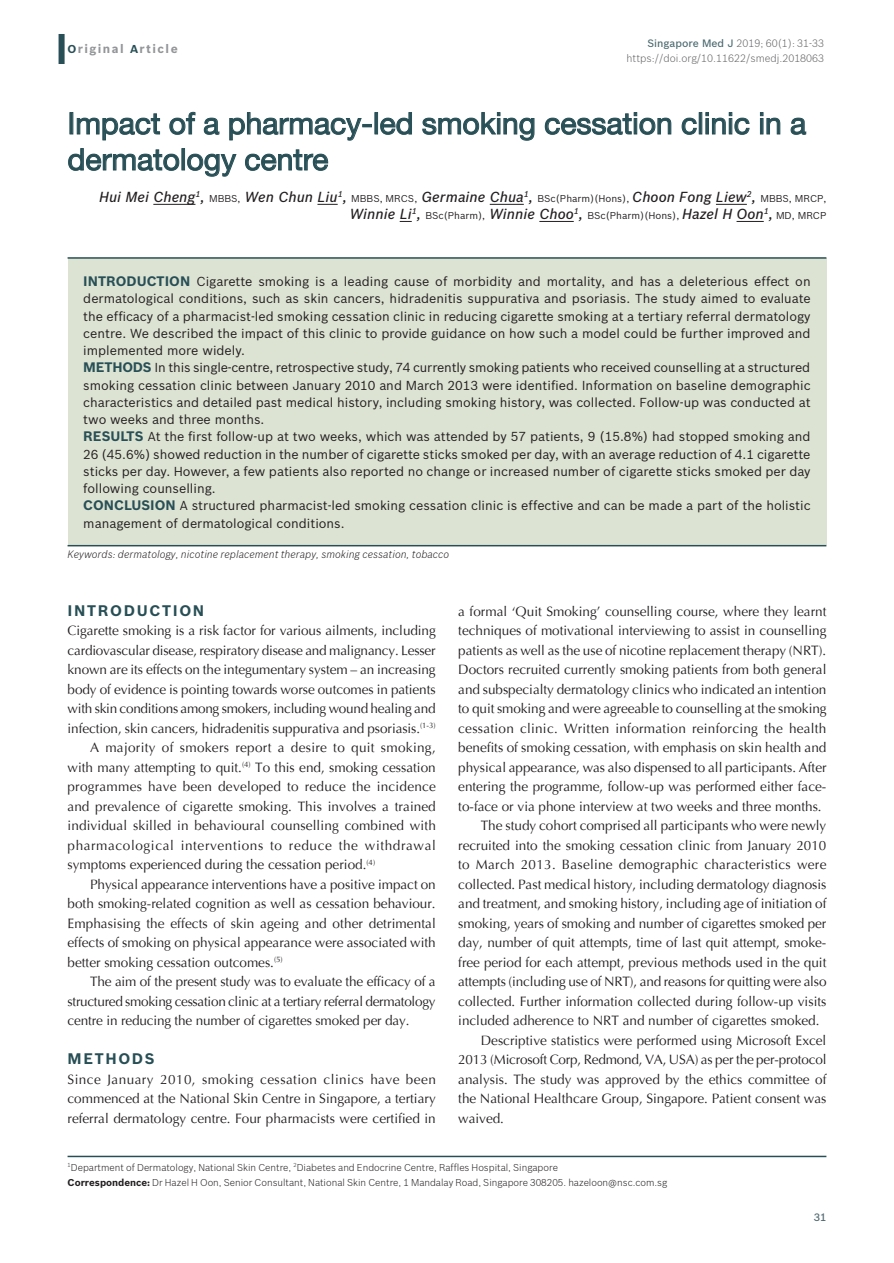
<style>
.page{position:relative;width:894px;height:1263px;background:#fff}
.page>*{position:absolute;margin:0;border:0;box-sizing:border-box;transform-origin:0 0}
.AT{font:30px/36px "Helvetica Neue";color:#284f56}
.t1{font:700 15px "Bosch Sans";letter-spacing:.11em;color:#284f56}
.AU{font:italic 500 14.25px "Bosch Sans";color:#231f20}
.TX{font:13.5px/19.5px "Optima";color:#231f20;text-align:justify}
.TXFL{font:13.5px/19.5px "Optima";color:#231f20;text-align:justify}
.ABS{font:12.75px/17.2px "Bosch Sans";color:#231f20;text-align:justify}
.ABSF{font:12.75px/17.2px "Bosch Sans";color:#231f20;text-align:justify}
.ABSL{font:12.75px/17.2px "Bosch Sans";color:#231f20}
.t2{font:700 12px "Bosch Sans";letter-spacing:.12em;color:#939598}
.KWD{font:italic 300 10.5px "Bosch Sans";color:#231f20}
.DOI{font:300 10.5px/15px "Bosch Sans";color:#636366;text-align:right}
.FOLIO{font:500 10.5px "Bosch Sans";color:#4f676d}
.ADD{font:300 9.75px "Bosch Sans";color:#231f20}
.AFF{font:300 9.75px "Bosch Sans";color:#231f20}
.AU-2{font:9.75px "Bosch Sans";color:#231f20}
.s1{font-size:11.25px;color:#284f56}
.s2{font-weight:500;color:#4b6a70}
.s3{font-weight:400;font-style:normal;font-size:9.75px}
.s4{font-weight:500;font-style:italic;font-size:14.25px}
.s5{font-weight:700;font-size:13.5px;color:#284f56}
.s6{font-weight:700}
</style>
<div class="page">
<div style="left:58px;top:34px;width:7px;height:30px;background:#284f56"></div>
<hr style="left:68px;top:1155px;width:758px;height:2px;background:#284f56">
<hr style="left:153px;top:204px;width:42px;height:1px;background:#231f20">
<svg style="left:317px;top:204px;width:20px;height:1px"></svg>
<hr style="left:489px;top:204px;width:34px;height:1px;background:#231f20">
<hr style="left:715px;top:204px;width:31px;height:1px;background:#231f20">
<svg style="left:399px;top:221px;width:12px;height:1px"></svg>
<hr style="left:539px;top:221px;width:34px;height:1px;background:#231f20">
<svg style="left:736px;top:221px;width:27px;height:1px"></svg>
<svg style="left:76px;top:113px;width:84px;height:28px"></svg>
<svg style="left:169px;top:112px;width:27px;height:23px"></svg>
<svg style="left:203px;top:117px;width:17px;height:18px"></svg>
<svg style="left:229px;top:112px;width:142px;height:29px"></svg>
<div style="left:374px;top:112px;width:4px;height:22px;border:1px solid #284f56"></div>
<svg style="left:380px;top:112px;width:32px;height:23px"></svg>
<svg style="left:422px;top:112px;width:112px;height:29px"></svg>
<svg style="left:544px;top:112px;width:127px;height:23px"></svg>
<svg style="left:681px;top:117px;width:15px;height:18px"></svg>
<div style="left:698px;top:112px;width:4px;height:22px;border:1px solid #284f56"></div>
<svg style="left:705px;top:112px;width:44px;height:23px"></svg>
<svg style="left:759px;top:112px;width:21px;height:23px"></svg>
<svg style="left:790px;top:117px;width:16px;height:18px"></svg>
<svg style="left:68px;top:148px;width:111px;height:23px"></svg>
<div style="left:181px;top:148px;width:4px;height:22px;border:1px solid #284f56"></div>
<svg style="left:187px;top:153px;width:50px;height:24px"></svg>
<svg style="left:245px;top:149px;width:83px;height:22px"></svg>
<div style="left:68px;top:258px;width:758px;height:287px;background:#dce3d3"></div>
<hr style="left:68px;top:257px;width:758px;height:2px;background:#284f56">
<hr style="left:68px;top:545px;width:758px;height:1px;background:#284f56">
<p class="t2" style="left:68px;top:42px;width:112px"><span class="s1">O</span>riginal <span class="s1">A</span>rticle</p>
<p class="DOI" style="left:626px;top:35px;width:199px"><span class="s2">Singapore Med J</span> 2019; 60(1): 31-33 https://doi.org/10.11622/smedj.2018063</p>
<p class="AT" style="left:68px;top:105px;width:739px">Impact of a pharmacy-led smoking cessation clinic in a dermatology centre</p>
<p class="AU" style="left:99px;top:188px;width:728px">Hui Mei Cheng<sup>1</sup>, <span class="s3">MBBS,</span> Wen Chun Liu<sup>1</sup>, <span class="s3">MBBS, MRCS,</span> Germaine Chua<sup>1</sup>, <span class="s3">BSc(Pharm)(Hons),</span> Choon Fong Liew<sup>2</sup>, <span class="s3">MBBS, MRCP,</span></p>
<p class="AU-2" style="left:350px;top:210px;width:478px"><span class="s4">Winnie Li</span><sup>1</sup><span class="s4">,</span> BSc(Pharm), <span class="s4">Winnie Choo</span><sup>1</sup><span class="s4">,</span> BSc(Pharm)(Hons), <span class="s4">Hazel H Oon</span><sup>1</sup><span class="s4">,</span> MD, MRCP</p>
<p class="ABSF" style="left:83px;top:273px;width:728px"><span class="s5">INTRODUCTION</span> Cigarette smoking is a leading cause of morbidity and mortality, and has a deleterious effect on dermatological conditions, such as skin cancers, hidradenitis suppurativa and psoriasis. The study aimed to evaluate the efficacy of a pharmacist-led smoking cessation clinic in reducing cigarette smoking at a tertiary referral dermatology centre. We described the impact of this clinic to provide guidance on how such a model could be further improved and implemented more widely.</p>
<p class="ABS" style="left:83px;top:359px;width:728px"><span class="s5">METHODS</span> In this single-centre, retrospective study, 74 currently smoking patients who received counselling at a structured smoking cessation clinic between January 2010 and March 2013 were identified. Information on baseline demographic characteristics and detailed past medical history, including smoking history, was collected. Follow-up was conducted at two weeks and three months.</p>
<p class="ABS" style="left:83px;top:428px;width:728px"><span class="s5">RESULTS</span> At the first follow-up at two weeks, which was attended by 57 patients, 9 (15.8%) had stopped smoking and 26 (45.6%) showed reduction in the number of cigarette sticks smoked per day, with an average reduction of 4.1 cigarette sticks per day. However, a few patients also reported no change or increased number of cigarette sticks smoked per day following counselling.</p>
<p class="ABSL" style="left:83px;top:497px;width:728px"><span class="s5">CONCLUSION</span> A structured pharmacist-led smoking cessation clinic is effective and can be made a part of the holistic management of dermatological conditions.</p>
<p class="KWD" style="left:68px;top:548px;width:383px">Keywords: dermatology, nicotine replacement therapy, smoking cessation, tobacco</p>
<h1 class="t1" style="left:68px;top:601px;width:138px">INTRODUCTION</h1>
<p class="TXFL" style="left:68px;top:621px;width:369px">Cigarette smoking is a risk factor for various ailments, including cardiovascular disease, respiratory disease and malignancy. Lesser known are its effects on the integumentary system – an increasing body of evidence is pointing towards worse outcomes in patients with skin conditions among smokers, including wound healing and infection, skin cancers, hidradenitis suppurativa and psoriasis.<sup>(1-3)</sup></p>
<p class="TX" style="left:68px;top:738px;width:369px;text-indent:22px">A majority of smokers report a desire to quit smoking, with many attempting to quit.<sup>(4)</sup> To this end, smoking cessation programmes have been developed to reduce the incidence and prevalence of cigarette smoking. This involves a trained individual skilled in behavioural counselling combined with pharmacological interventions to reduce the withdrawal symptoms experienced during the cessation period.<sup>(4)</sup></p>
<p class="TX" style="left:68px;top:874px;width:369px;text-indent:22px">Physical appearance interventions have a positive impact on both smoking-related cognition as well as cessation behaviour.<br>Emphasising the effects of skin ageing and other detrimental effects of smoking on physical appearance were associated with better smoking cessation outcomes.<sup>(5)</sup></p>
<p class="TX" style="left:68px;top:972px;width:369px;text-indent:22px">The aim of the present study was to evaluate the efficacy of a structured smoking cessation clinic at a tertiary referral dermatology centre in reducing the number of cigarettes smoked per day.</p>
<h1 class="t1" style="left:68px;top:1049px;width:89px">METHODS</h1>
<p class="TXFL" style="left:68px;top:1069px;width:369px">Since January 2010, smoking cessation clinics have been commenced at the National Skin Centre in Singapore, a tertiary referral dermatology centre. Four pharmacists were certified in</p>
<p class="TXFL" style="left:458px;top:601px;width:369px">a formal ‘Quit Smoking’ counselling course, where they learnt techniques of motivational interviewing to assist in counselling patients as well as the use of nicotine replacement therapy (NRT).<br>Doctors recruited currently smoking patients from both general and subspecialty dermatology clinics who indicated an intention to quit smoking and were agreeable to counselling at the smoking cessation clinic. Written information reinforcing the health benefits of smoking cessation, with emphasis on skin health and physical appearance, was also dispensed to all participants. After entering the programme, follow-up was performed either face&shy;to-face or via phone interview at two weeks and three months.</p>
<p class="TX" style="left:458px;top:816px;width:369px;text-indent:22px">The study cohort comprised all participants who were newly recruited into the smoking cessation clinic from January 2010 to March 2013. Baseline demographic characteristics were collected. Past medical history, including dermatology diagnosis and treatment, and smoking history, including age of initiation of smoking, years of smoking and number of cigarettes smoked per day, number of quit attempts, time of last quit attempt, smoke&shy;free period for each attempt, previous methods used in the quit attempts (including use of NRT), and reasons for quitting were also collected. Further information collected during follow-up visits included adherence to NRT and number of cigarettes smoked.</p>
<p class="TX" style="left:458px;top:1030px;width:369px;text-indent:22px">Descriptive statistics were performed using Microsoft Excel 2013 (Microsoft Corp, Redmond, VA, USA) as per the per-protocol analysis. The study was approved by the ethics committee of the National Healthcare Group, Singapore. Patient consent was waived.</p>
<p class="AFF" style="left:68px;top:1161px;width:491px"><sup>1</sup>Department of Dermatology, National Skin Centre, <sup>2</sup>Diabetes and Endocrine Centre, Raffles Hospital, Singapore</p>
<p class="ADD" style="left:68px;top:1177px;width:601px"><span class="s6">Correspondence:</span> Dr Hazel H Oon, Senior Consultant, National Skin Centre, 1 Mandalay Road, Singapore 308205. hazeloon@nsc.com.sg</p>
<p class="FOLIO" style="left:813px;top:1211px;width:14px">31</p>
</div>
